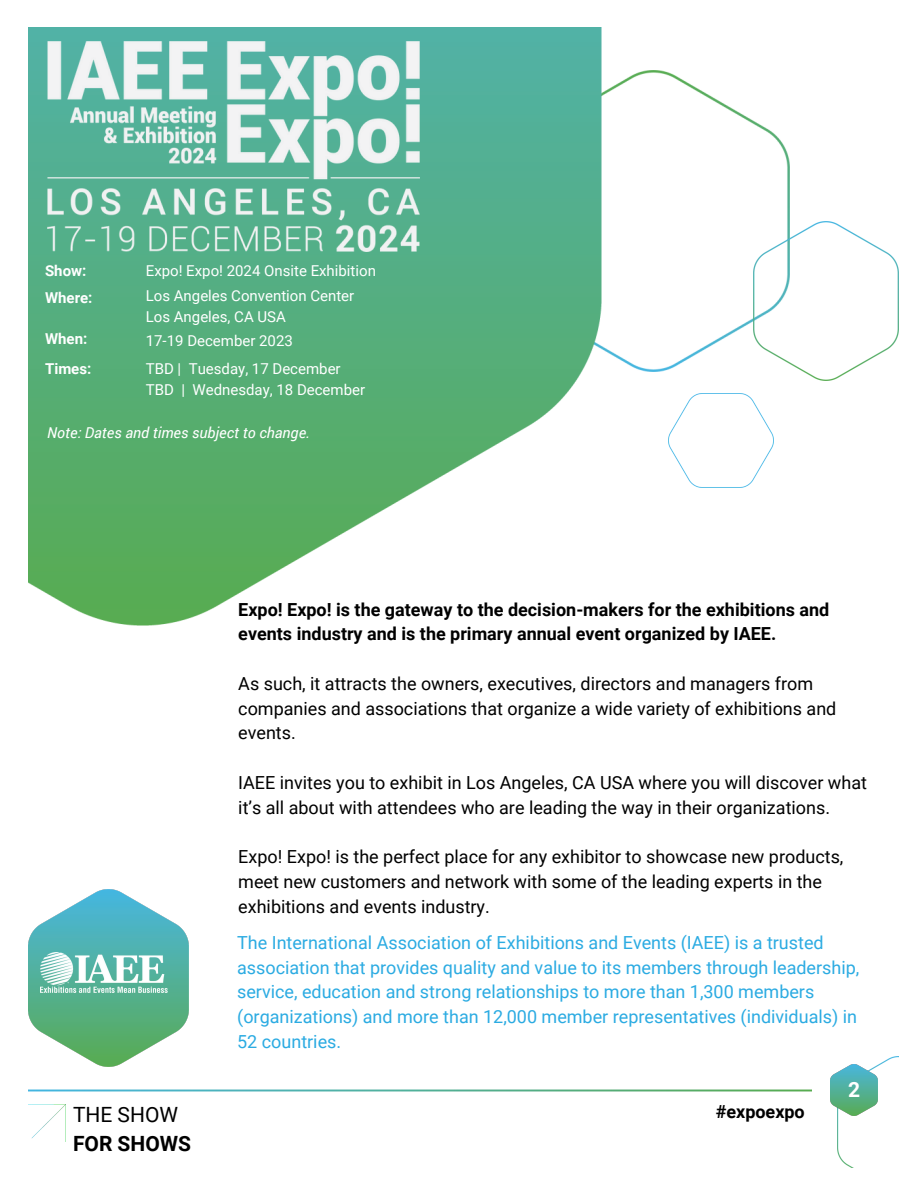
<style>
.page{position:relative;width:918px;height:1188px;background:#fff}
.page>*{position:absolute;margin:0;border:0;box-sizing:border-box;transform-origin:0 0}
.t1{font:700 21px/29.2px "Roboto";color:#000}
.t2{font:700 21px "Roboto";color:#fff}
.t3{font:18px/24.8px "Roboto";color:#000}
.t4{font:18px/24.8px "Roboto";color:#2babe2}
.t5{font:700 18px/24.8px "Roboto";color:#000}
.t6{font:15px "Roboto";color:#fff}
.t7{font:italic 15px "Roboto";color:#fff}
.t8{font:700 15px "Roboto";color:#fff}
.s1{font-weight:400}
</style>
<div class="page">
<img style="left:601px;top:70px;width:189px;height:302px">
<img style="left:29px;top:27px;width:572px;height:599px">
<img style="left:753px;top:221px;width:146px;height:160px">
<img style="left:28px;top:890px;width:160px;height:176px">
<img style="left:40px;top:952px;width:135px;height:41px">
<img style="left:838px;top:1056px;width:61px;height:112px">
<img style="left:831px;top:1064px;width:47px;height:52px">
<img style="left:669px;top:393px;width:104px;height:95px">
<img style="left:29px;top:1089px;width:783px;height:3px">
<img style="left:29px;top:1104px;width:37px;height:37px">
<img style="left:47px;top:41px;width:373px;height:210px">
<p class="t8" style="left:45px;top:262px;width:43px">Show:</p>
<h2 class="t8" style="left:45px;top:289px;width:49px">Where:</h2>
<h3 class="t8" style="left:45px;top:330px;width:44px">When:</h3>
<h3 class="t8" style="left:45px;top:360px;width:48px">Times:</h3>
<h3 class="t6" style="left:146px;top:262px;width:232px">Expo! Expo! 2024 Onsite Exhibition</h3>
<p class="t6" style="left:146px;top:287px;width:210px">Los Angeles Convention Center</p>
<p class="t6" style="left:146px;top:308px;width:142px">Los Angeles, CA USA</p>
<h3 class="t6" style="left:146px;top:332px;width:149px">17-19 December 2023</h3>
<p class="t6" style="left:146px;top:360px;width:196px">TBD | Tuesday, 17 December</p>
<p class="t6" style="left:146px;top:381px;width:221px">TBD | Wednesday, 18 December</p>
<p class="t7" style="left:47px;top:422px;width:264px">Note: Dates and times subject to change.</p>
<p class="t5" style="left:238px;top:597px;width:593px">Expo! Expo! is the gateway to the decision-makers for the exhibitions and events industry and is the primary annual event organized by IAEE.</p>
<p class="t3" style="left:238px;top:671px;width:600px">As such, it attracts the owners, executives, directors and managers from companies and associations that organize a wide variety of exhibitions and events.</p>
<p class="t3" style="left:238px;top:770px;width:630px">IAEE invites you to exhibit in Los Angeles, CA USA where you will discover what it’s all about with attendees who are leading the way in their organizations.</p>
<p class="t3" style="left:238px;top:845px;width:607px">Expo! Expo! is the perfect place for any exhibitor to showcase new products, meet new customers and network with some of the leading experts in the exhibitions and events industry.</p>
<p class="t4" style="left:237px;top:930px;width:624px">The International Association of Exhibitions and Events (IAEE) is a trusted association that provides quality and value to its members through leadership, service, education and strong relationships to more than 1,300 members (organizations) and more than 12,000 member representatives (individuals) in 52 countries.</p>
<h2 class="t1" style="left:73px;top:1100px;width:120px"><span class="s1">THE SHOW<br></span>FOR SHOWS</h2>
<p class="t5" style="left:716px;top:1099px;width:91px">#expoexpo</p>
<p class="t2" style="left:848px;top:1078px;width:14px">2</p>
</div>
